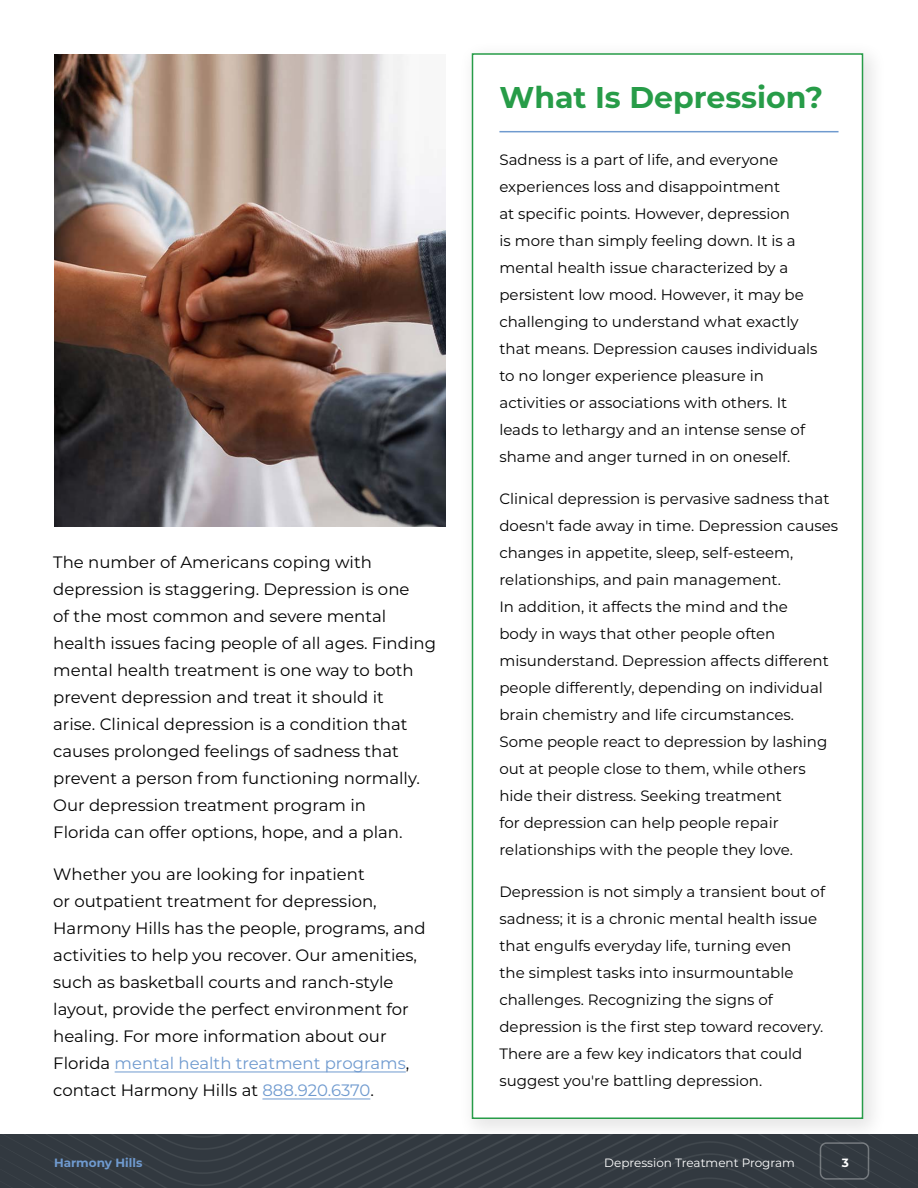
<style>
.page{position:relative;width:918px;height:1188px;background:#fff}
.page>*{position:absolute;margin:0;border:0;box-sizing:border-box;transform-origin:0 0}
.t1{font:700 30px "Montserrat";color:#279c48}
.t2{font:16.5px/27px "Montserrat";color:#000}
.t3{font:15px/27px "Montserrat";color:#000}
.t4{font:12px "Montserrat";color:#fff}
.t5{font:700 12px "Montserrat";color:#6f9acf}
.t6{font:700 12px "Montserrat";color:#fff}
.s1{color:#6f9acf}
</style>
<div class="page">
<img style="left:0;top:1134px;width:918px;height:54px">
<div style="left:820px;top:1142px;width:49px;height:38px;border:2px solid #fff;border-radius:6px"></div>
<div style="left:458px;top:39px;width:430px;height:1105px;background:#000;opacity:.1"></div>
<div style="left:472px;top:53px;width:391px;height:1066px;background:#fff;border:2px solid #279c48"></div>
<hr style="left:115px;top:1072px;width:291px;height:1px;background:#6f9acf">
<hr style="left:262px;top:1099px;width:108px;height:1px;background:#6f9acf">
<img style="left:54px;top:54px;width:392px;height:472px">
<hr style="left:499px;top:131px;width:340px;height:1px;background:#6f9acf">
<p class="t2" style="left:53px;top:548px;width:384px">The number of Americans coping with depression is staggering. Depression is one<br>of the most common and severe mental health issues facing people of all ages. Finding mental health treatment is one way to both prevent depression and treat it should it<br>arise. Clinical depression is a condition that causes prolonged feelings of sadness that prevent a person from functioning normally.<br>Our depression treatment program in<br>Florida can offer options, hope, and a plan.</p>
<p class="t2" style="left:53px;top:860px;width:374px">Whether you are looking for inpatient<br>or outpatient treatment for depression, Harmony Hills has the people, programs, and activities to help you recover. Our amenities, such as basketball courts and ranch-style layout, provide the perfect environment for healing. For more information about our Florida <span class="s1">mental health treatment programs</span>, contact Harmony Hills at <span class="s1">888.920.6370</span>.</p>
<h1 class="t1" style="left:499px;top:76px;width:325px">What Is Depression?</h1>
<p class="t3" style="left:499px;top:146px;width:320px">Sadness is a part of life, and everyone experiences loss and disappointment<br>at specific points. However, depression<br>is more than simply feeling down. It is a mental health issue characterized by a persistent low mood. However, it may be challenging to understand what exactly that means. Depression causes individuals to no longer experience pleasure in activities or associations with others. It leads to lethargy and an intense sense of shame and anger turned in on oneself.</p>
<p class="t3" style="left:499px;top:485px;width:340px">Clinical depression is pervasive sadness that doesn't fade away in time. Depression causes changes in appetite, sleep, self-esteem, relationships, and pain management.<br>In addition, it affects the mind and the<br>body in ways that other people often misunderstand. Depression affects different people differently, depending on individual brain chemistry and life circumstances.<br>Some people react to depression by lashing out at people close to them, while others hide their distress. Seeking treatment<br>for depression can help people repair relationships with the people they love.</p>
<p class="t3" style="left:499px;top:878px;width:327px">Depression is not simply a transient bout of sadness; it is a chronic mental health issue that engulfs everyday life, turning even<br>the simplest tasks into insurmountable challenges. Recognizing the signs of depression is the first step toward recovery.<br>There are a few key indicators that could suggest you're battling depression.</p>
<p class="t5" style="left:54px;top:1154px;width:90px">Harmony Hills</p>
<p class="t4" style="left:604px;top:1154px;width:192px">Depression Treatment Program</p>
<p class="t6" style="left:842px;top:1154px;width:9px">3</p>
</div>
